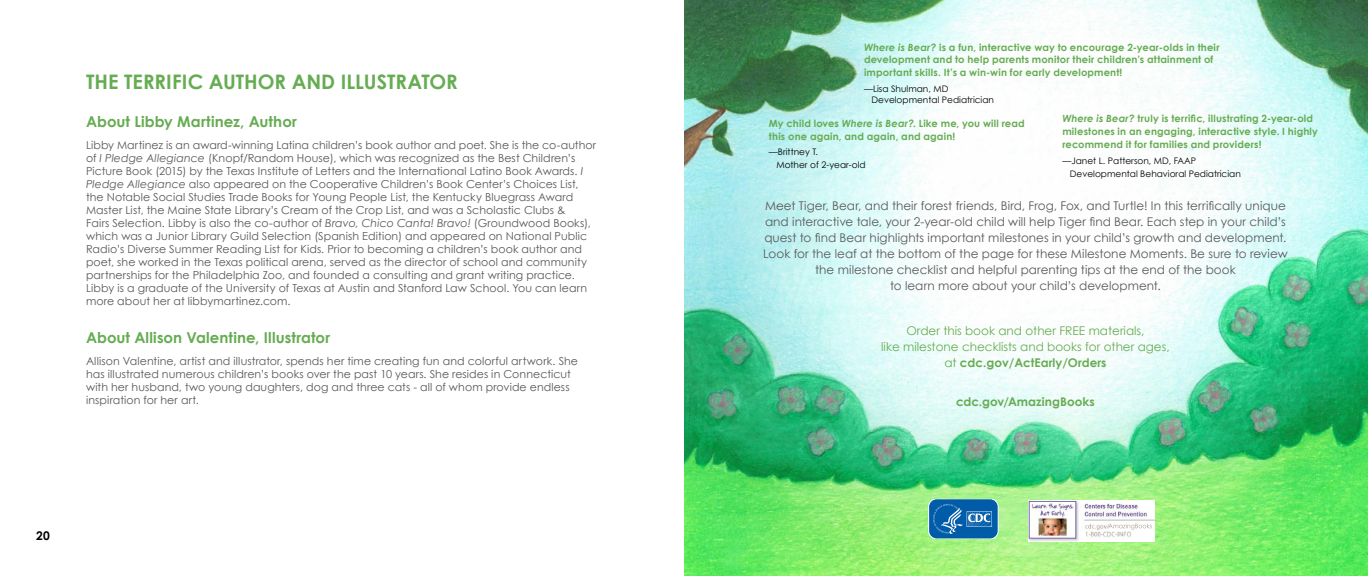
<style>
.page{position:relative;width:1368px;height:576px;background:#fff}
.page>*{position:absolute;margin:0;border:0;box-sizing:border-box;transform-origin:0 0}
.t1{font:700 20px "Century Gothic";color:#66ac53}
.t2{font:700 15px "Century Gothic";letter-spacing:.005em;color:#66ac53}
.t3{font:12px/16px "Century Gothic";letter-spacing:.005em;color:#57585b;text-align:center}
.t4{font:12px/16px "Century Gothic";color:#66ac53;text-align:center}
.t5{font:700 12px "Century Gothic";color:#66ac53}
.t6{font:700 12px "Century Gothic";color:#000}
.t7{font:11px/13px "Century Gothic";letter-spacing:.005em;color:#57585b}
.t8{font:700 10px/13px "Century Gothic";letter-spacing:.015em;color:#66ac53}
.t9{font:9px/13px "Century Gothic";color:#000}
.s1{font-style:italic}
.s2{font-weight:700}
</style>
<div class="page">
<img style="left:684px;top:0;width:684px;height:576px">
<svg style="left:928px;top:499px;width:71px;height:40px;background:#2977b4"></svg>
<img style="left:1028px;top:500px;width:127px;height:41px">
<img style="left:1108px;top:523px;width:44px;height:5px">
<h1 class="t1" style="left:86px;top:69px;width:373px">THE TERRIFIC AUTHOR AND ILLUSTRATOR</h1>
<h2 class="t2" style="left:86px;top:112px;width:212px">About Libby Martinez, Author</h2>
<p class="t7" style="left:86px;top:139px;width:512px">Libby Martinez is an award-winning Latina children’s book author and poet. She is the co-author of <span class="s1">I Pledge Allegiance</span> (Knopf/Random House), which was recognized as the Best Children’s Picture Book (2015) by the Texas Institute of Letters and the International Latino Book Awards. <span class="s1">I Pledge Allegiance</span> also appeared on the Cooperative Children’s Book Center’s Choices List, the Notable Social Studies Trade Books for Young People List, the Kentucky Bluegrass Award Master List, the Maine State Library’s Cream of the Crop List, and was a Scholastic Clubs &amp;<br>Fairs Selection. Libby is also the co-author of <span class="s1">Bravo, Chico Canta! Bravo!</span> (Groundwood Books), which was a Junior Library Guild Selection (Spanish Edition) and appeared on National Public Radio’s Diverse Summer Reading List for Kids. Prior to becoming a children’s book author and poet, she worked in the Texas political arena, served as the director of school and community partnerships for the Philadelphia Zoo, and founded a consulting and grant writing practice.<br>Libby is a graduate of the University of Texas at Austin and Stanford Law School. You can learn more about her at libbymartinez.com.</p>
<h2 class="t2" style="left:86px;top:328px;width:246px">About Allison Valentine, Illustrator</h2>
<p class="t7" style="left:86px;top:355px;width:494px">Allison Valentine, artist and illustrator, spends her time creating fun and colorful artwork. She has illustrated numerous children’s books over the past 10 years. She resides in Connecticut with her husband, two young daughters, dog and three cats - all of whom provide endless inspiration for her art.</p>
<p class="t6" style="left:36px;top:528px;width:15px">20</p>
<p class="t8" style="left:864px;top:42px;width:357px;line-height:12px"><span class="s1">Where is Bear?</span> is a fun, interactive way to encourage 2-year-olds in their development and to help parents monitor their children’s attainment of</p>
<p class="t8" style="left:864px;top:66px;width:260px">important skills. It’s a win-win for early development!</p>
<p class="t9" style="left:871px;top:83px;width:124px;line-height:10.8px;text-indent:-7px">—Lisa Shulman, MD<br>Developmental Pediatrician</p>
<p class="t8" style="left:1062px;top:112px;width:257px"><span class="s1">Where is Bear?</span> truly is terrific, illustrating 2-year-old milestones in an engaging, interactive style. I highly recommend it for families and providers!</p>
<p class="t9" style="left:1070px;top:154px;width:173px;text-indent:-7px">—Janet L. Patterson, MD, FAAP<br>Developmental Behavioral Pediatrician</p>
<p class="t8" style="left:769px;top:117px;width:257px">My child loves <span class="s1">Where is Bear?</span>. Like me, you will read this one again, and again, and again!</p>
<p class="t9" style="left:776px;top:146px;width:91px;text-indent:-7px">—Brittney T.<br>Mother of 2-year-old</p>
<p class="t3" style="left:763px;top:197px;width:526px">Meet Tiger, Bear, and their forest friends, Bird, Frog, Fox, and Turtle! In this terrifically unique and interactive tale, your 2-year-old child will help Tiger find Bear. Each step in your child’s quest to find Bear highlights important milestones in your child’s growth and development.<br>Look for the leaf at the bottom of the page for these Milestone Moments. Be sure to review the milestone checklist and helpful parenting tips at the end of the book<br>to learn more about your child’s development.</p>
<p class="t4" style="left:881px;top:323px;width:290px">Order this book and other FREE materials,<br>like milestone checklists and books for other ages, at <span class="s2">cdc.gov/ActEarly/Orders</span></p>
<p class="t5" style="left:956px;top:394px;width:140px">cdc.gov/AmazingBooks</p>
</div>
